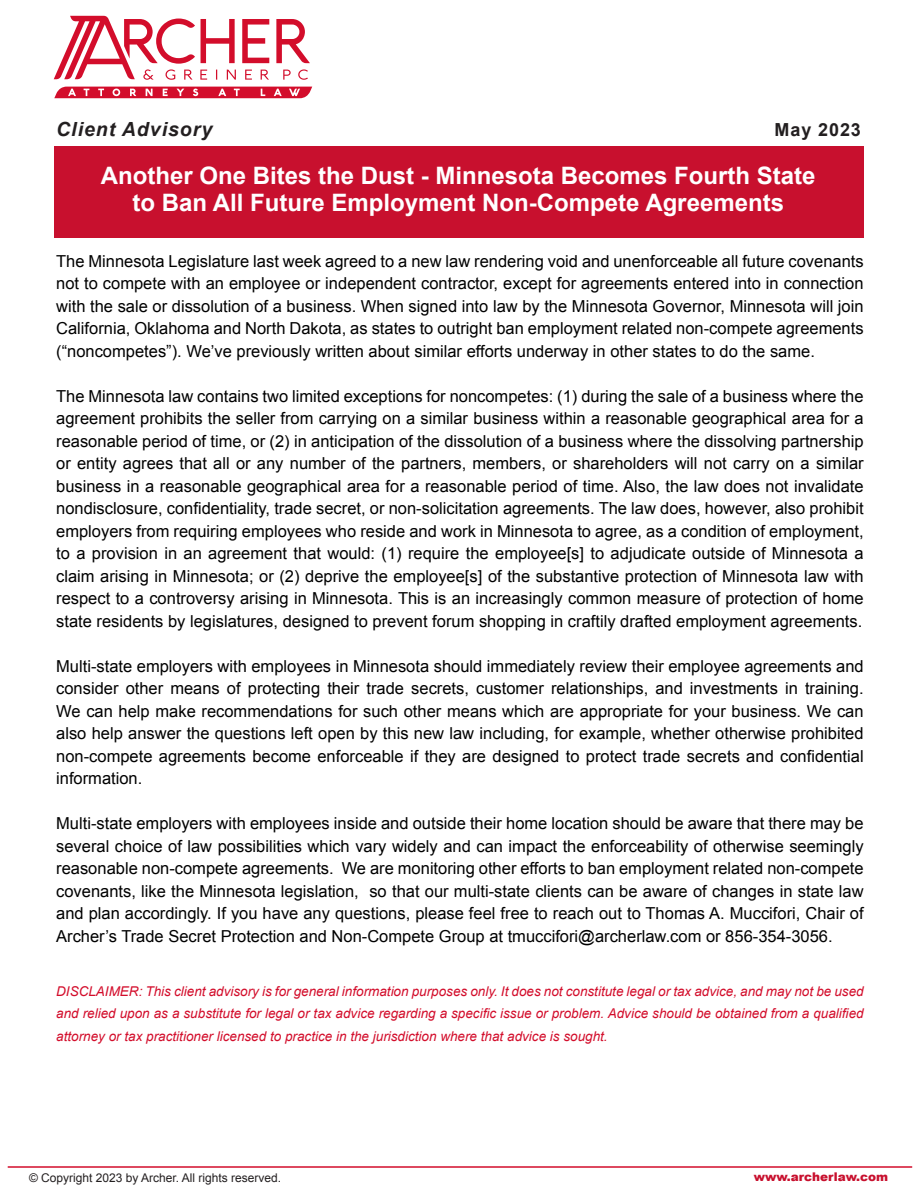
<style>
.page{position:relative;width:918px;height:1188px;background:#fff}
.page>*{position:absolute;margin:0;border:0;box-sizing:border-box;transform-origin:0 0}
.Normal_A___G_Body_Te{font:700 24px "Arial";color:#fff}
.t1{font:italic 700 19.5px "Arial";letter-spacing:.05em;color:#231f20}
.t2{font:700 18px "Arial";letter-spacing:.05em;color:#231f20}
.t3{font:16.5px/22.5px "Arial";color:#000;text-align:justify}
.t4{font:italic 13.5px/22.5px "Arial";color:#d30d2b;text-align:justify}
.t5{font:12px "Arial";color:#231f20}
.t6{font:900 12px "Arial";color:#c8102e}
</style>
<div class="page">
<div style="left:54px;top:146px;width:810px;height:92px;background:#c8102e"></div>
<svg style="left:54px;top:16px;width:258px;height:82px"></svg>
<hr style="left:8px;top:1166px;width:904px;height:2px;background:#d30d2b">
<p class="t1" style="left:56px;top:117px;width:157px">Client Advisory</p>
<p class="t2" style="left:775px;top:118px;width:88px">May 2023</p>
<p class="Normal_A___G_Body_Te" style="left:101px;top:159px;width:716px">Another One Bites the Dust - Minnesota Becomes Fourth State</p>
<p class="Normal_A___G_Body_Te" style="left:132px;top:187px;width:653px">to Ban All Future Employment Non-Compete Agreements</p>
<p class="t3" style="left:56px;top:250px;width:809px">The Minnesota Legislature last week agreed to a new law rendering void and unenforceable all future covenants not to compete with an employee or independent contractor, except for agreements entered into in connection with the sale or dissolution of a business. When signed into law by the Minnesota Governor, Minnesota will join California, Oklahoma and North Dakota, as states to outright ban employment related non-compete agreements (“noncompetes”). We’ve previously written about similar efforts underway in other states to do the same.</p>
<p class="t3" style="left:56px;top:385px;width:809px">The Minnesota law contains two limited exceptions for noncompetes: (1) during the sale of a business where the agreement prohibits the seller from carrying on a similar business within a reasonable geographical area for a reasonable period of time, or (2) in anticipation of the dissolution of a business where the dissolving partnership or entity agrees that all or any number of the partners, members, or shareholders will not carry on a similar business in a reasonable geographical area for a reasonable period of time. Also, the law does not invalidate nondisclosure, confidentiality, trade secret, or non-solicitation agreements. The law does, however, also prohibit employers from requiring employees who reside and work in Minnesota to agree, as a condition of employment, to a provision in an agreement that would: (1) require the employee[s] to adjudicate outside of Minnesota a claim arising in Minnesota; or (2) deprive the employee[s] of the substantive protection of Minnesota law with respect to a controversy arising in Minnesota. This is an increasingly common measure of protection of home state residents by legislatures, designed to prevent forum shopping in craftily drafted employment agreements.</p>
<p class="t3" style="left:56px;top:655px;width:809px">Multi-state employers with employees in Minnesota should immediately review their employee agreements and consider other means of protecting their trade secrets, customer relationships, and investments in training.<br>We can help make recommendations for such other means which are appropriate for your business. We can also help answer the questions left open by this new law including, for example, whether otherwise prohibited non-compete agreements become enforceable if they are designed to protect trade secrets and confidential information.</p>
<p class="t3" style="left:56px;top:812px;width:809px">Multi-state employers with employees inside and outside their home location should be aware that there may be several choice of law possibilities which vary widely and can impact the enforceability of otherwise seemingly reasonable non-compete agreements. We are monitoring other efforts to ban employment related non-compete covenants, like the Minnesota legislation, so that our multi-state clients can be aware of changes in state law and plan accordingly. If you have any questions, please feel free to reach out to Thomas A. Muccifori, Chair of Archer’s Trade Secret Protection and Non-Compete Group at tmuccifori@archerlaw.com or 856-354-3056.</p>
<p class="t4" style="left:56px;top:980px;width:809px">DISCLAIMER: This client advisory is for general information purposes only. It does not constitute legal or tax advice, and may not be used and relied upon as a substitute for legal or tax advice regarding a specific issue or problem. Advice should be obtained from a qualified attorney or tax practitioner licensed to practice in the jurisdiction where that advice is sought.</p>
<p class="t5" style="left:29px;top:1170px;width:254px">© Copyright 2023 by Archer. All rights reserved.</p>
<p class="t6" style="left:754px;top:1168px;width:136px">www.archerlaw.com</p>
</div>
